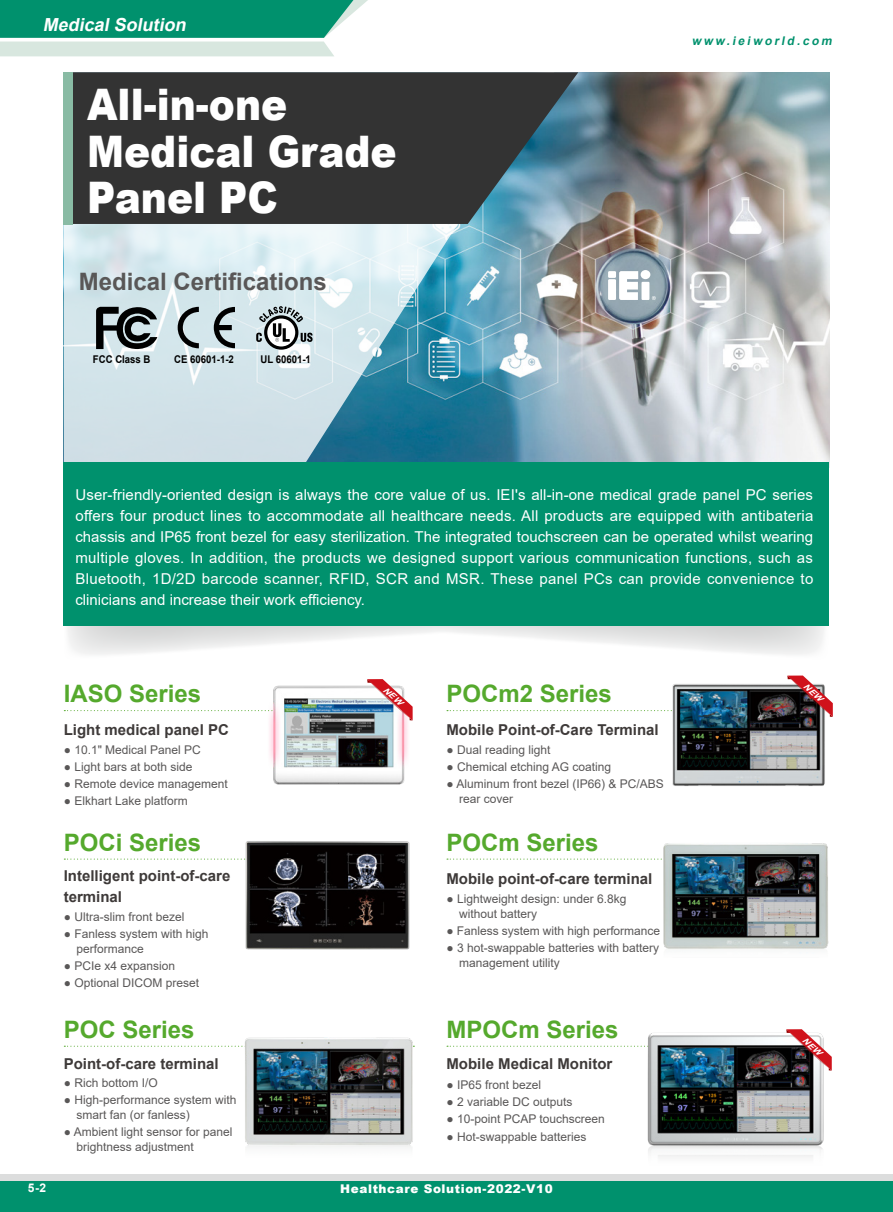
<style>
.page{position:relative;width:893px;height:1212px;background:#fff}
.page>*{position:absolute;margin:0;border:0;box-sizing:border-box;transform-origin:0 0}
.t1{font:900 43.5px/46.5px "Arial";color:#fff;scale:.9 1}
.t2{font:700 24px "Arial";color:#55a92d}
.t3{font:700 24px "Arial";color:#595757}
.t4{font:italic 700 18px "Arial";color:#fff}
.t5{font:15px/21px "Arial";color:#fff;text-align:justify}
.t6{font:700 15px/21px "Arial";color:#3e3a39}
.t7{font:12px/15px "Arial";color:#595757}
.t8{font:900 12px "Arial";letter-spacing:.05em;color:#fff}
.t9{font:italic 700 12px "Arial";color:#00916d}
.t10{font:700 12px "Arial";color:#fff}
.t11{font:700 10.65px "Arial";color:#000;scale:.9 1}
</style>
<div class="page">
<div style="left:0;top:1174px;width:893px;height:38px;background:#dcdddd"></div>
<div style="left:0;top:1181px;width:893px;height:31px;background:#00916d"></div>
<svg style="left:0;top:0;width:368px;height:56px;background:#56b49c"></svg>
<svg style="left:64px;top:625px;width:765px;height:30px"></svg>
<img style="left:554px;top:72px;width:275px;height:390px">
<svg style="left:64px;top:224px;width:490px;height:238px;background:#a4c8d5"></svg>
<div style="left:64px;top:462px;width:765px;height:163px;background:#00916d"></div>
<svg style="left:73px;top:72px;width:505px;height:152px;background:#373d40"></svg>
<div style="left:64px;top:72px;width:9px;height:152px;background:#89bba4"></div>
<svg style="left:96px;top:306px;width:61px;height:43px;background:#636a6c"></svg>
<svg style="left:178px;top:307px;width:21px;height:41px"></svg>
<svg style="left:214px;top:307px;width:21px;height:41px"></svg>
<svg style="left:264px;top:315px;width:34px;height:35px"></svg>
<div style="left:267px;top:319px;width:28px;height:27px;background:#fff;border-radius:50%"></div>
<svg style="left:256px;top:306px;width:57px;height:36px"></svg>
<svg style="left:652px;top:296px;width:4px;height:4px"></svg>
<div style="left:608px;top:279px;width:8px;height:21px;background:#fff"></div>
<div style="left:608px;top:271px;width:8px;height:7px;background:#fff"></div>
<svg style="left:619px;top:271px;width:19px;height:29px"></svg>
<div style="left:641px;top:270px;width:9px;height:9px;background:#fff;border-radius:50%"></div>
<div style="left:641px;top:282px;width:8px;height:18px;background:#fff"></div>
<svg style="left:64px;top:1046px;width:168px;height:1px"></svg>
<svg style="left:447px;top:858px;width:208px;height:2px"></svg>
<svg style="left:64px;top:858px;width:175px;height:2px"></svg>
<img style="left:657px;top:843px;width:172px;height:107px">
<img style="left:232px;top:1037px;width:183px;height:111px">
<img style="left:240px;top:841px;width:170px;height:109px">
<img style="left:269px;top:720px;width:144px;height:65px">
<img style="left:672px;top:717px;width:153px;height:69px">
<img style="left:647px;top:1070px;width:185px;height:87px">
<svg style="left:64px;top:679px;width:349px;height:41px"></svg>
<svg style="left:447px;top:675px;width:386px;height:42px"></svg>
<img style="left:447px;top:1029px;width:385px;height:41px">
<h3 class="t4" style="left:43px;top:12px;width:149px">MedicalSolution</h3>
<h1 class="t1" style="left:87px;top:80px;width:345px">All-in-one<br>Medical Grade<br>Panel PC</h1>
<h2 class="t3" style="left:79px;top:265px;width:250px">Medical Certifications</h2>
<p class="t11" style="left:93px;top:352px;width:65px">FCC Class B</p>
<p class="t11" style="left:174px;top:352px;width:68px">CE 60601-1-2</p>
<p class="t11" style="left:260px;top:352px;width:58px">UL 60601-1</p>
<p class="t9" style="left:692px;top:33px;width:145px">www.ieiworld.com</p>
<p class="t5" style="left:75px;top:484px;width:740px">User-friendly-oriented design is always the core value of us. IEI's all-in-one medical grade panel PC series offers four product lines to accommodate all healthcare needs. All products are equipped with antibateria chassis and IP65 front bezel for easy sterilization. The integrated touchscreen can be operated whilst wearing multiple gloves. In addition, the products we designed support various communication functions, such as Bluetooth, 1D/2D barcode scanner, RFID, SCR and MSR. These panel PCs can provide convenience to clinicians and increase their work efficiency.</p>
<h2 class="t2" style="left:64px;top:677px;width:139px">IASO Series</h2>
<h2 class="t2" style="left:446px;top:677px;width:167px">POCm2 Series</h2>
<p class="t10" style="left:28px;top:1180px;width:20px">5-2</p>
<p class="t6" style="left:64px;top:719px;width:167px">Light medical panel PC</p>
<p class="t7" style="left:64px;top:742px;width:138px">● 10.1" Medical Panel PC</p>
<p class="t7" style="left:64px;top:759px;width:130px">● Light bars at both side</p>
<p class="t7" style="left:64px;top:776px;width:165px">● Remote device management</p>
<p class="t7" style="left:64px;top:793px;width:125px">● Elkhart Lake platform</p>
<h2 class="t2" style="left:64px;top:825px;width:139px">POCi Series</h2>
<p class="t6" style="left:64px;top:866px;width:168px">Intelligent point-of-care terminal</p>
<p class="t7" style="left:64px;top:909px;width:122px">● Ultra-slim front bezel</p>
<p class="t7" style="left:77px;top:926px;width:133px;text-indent:-13px">● Fanless system with high performance</p>
<p class="t7" style="left:64px;top:958px;width:113px">● PCIe x4 expansion</p>
<p class="t7" style="left:64px;top:975px;width:137px">● Optional DICOM preset</p>
<h2 class="t2" style="left:64px;top:1013px;width:132px">POC Series</h2>
<p class="t6" style="left:64px;top:1053px;width:157px">Point-of-care terminal</p>
<p class="t7" style="left:64px;top:1075px;width:95px">● Rich bottom I/O</p>
<p class="t7" style="left:77px;top:1092px;width:161px;text-indent:-13px">● High-performance system with smart fan (or fanless)</p>
<p class="t7" style="left:77px;top:1124px;width:157px;text-indent:-13px">● Ambient light sensor for panel brightness adjustment</p>
<p class="t6" style="left:446px;top:719px;width:214px">Mobile Point-of-Care Terminal</p>
<p class="t7" style="left:446px;top:742px;width:105px">● Dual reading light</p>
<p class="t7" style="left:446px;top:759px;width:166px">● Chemical etching AG coating</p>
<p class="t7" style="left:459px;top:776px;width:206px;text-indent:-13px">● Aluminum front bezel (IP66) &amp; PC/ABS rear cover</p>
<h2 class="t2" style="left:446px;top:825px;width:154px">POCm Series</h2>
<p class="t6" style="left:446px;top:869px;width:207px">Mobile point-of-care terminal</p>
<p class="t7" style="left:459px;top:891px;width:169px;text-indent:-13px">● Lightweight design: under 6.8kg without battery</p>
<p class="t7" style="left:446px;top:923px;width:215px">● Fanless system with high performance</p>
<p class="t7" style="left:459px;top:940px;width:201px;text-indent:-13px">● 3 hot-swappable batteries with battery management utility</p>
<h2 class="t2" style="left:446px;top:1013px;width:174px">MPOCm Series</h2>
<p class="t6" style="left:446px;top:1053px;width:167px">Mobile Medical Monitor</p>
<p class="t7" style="left:446px;top:1077px;width:96px">● IP65 front bezel</p>
<p class="t7" style="left:446px;top:1094px;width:127px">● 2 variable DC outputs</p>
<p class="t7" style="left:446px;top:1111px;width:160px">● 10-point PCAP touchscreen</p>
<p class="t7" style="left:446px;top:1129px;width:141px">● Hot-swappable batteries</p>
<p class="t8" style="left:340px;top:1180px;width:214px">Healthcare Solution-2022-V10</p>
</div>
